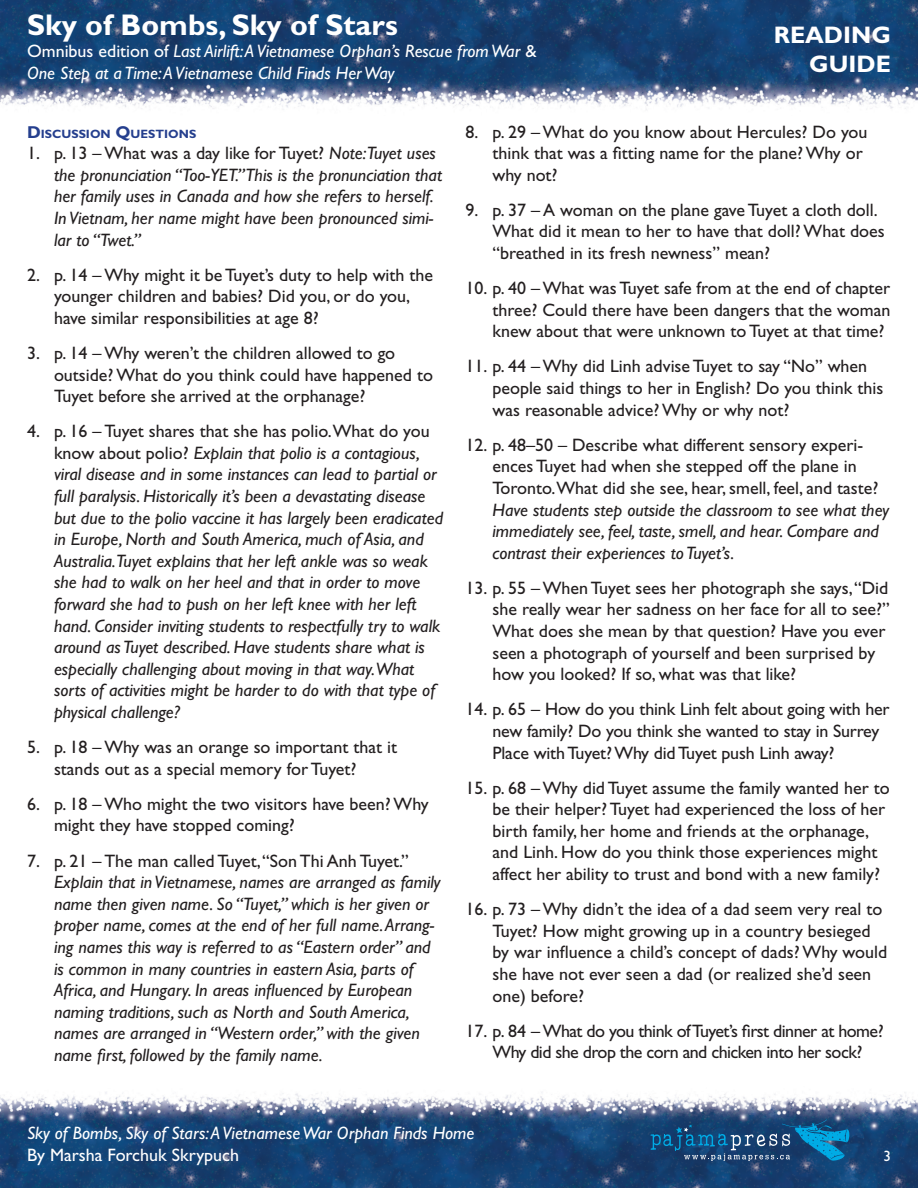
<style>
.page{position:relative;width:918px;height:1188px;background:#fff}
.page>*{position:absolute;margin:0;border:0;box-sizing:border-box;transform-origin:0 0}
.t1{font:700 30px "Gill Sans Std";color:#fff}
.t2{font:700 24px/28.8px "Gill Sans Std";color:#fff;text-align:right}
.t3{font:18px/21.6px "Gill Sans Std";color:#231f20}
.t4{font:italic 18px/21.6px "Gill Sans Std";color:#231f20}
.t5{font:italic 18px/21.6px "Gill Sans Std";color:#fff}
.t6{font:18px/21.6px "Gill Sans Std";letter-spacing:-.03em;color:#231f20;text-align:center}
.t7{font:18px "Gill Sans Std";color:#fff}
.t8{font:15px "Gill Sans Std";color:#fff}
.t9{font:700 12.15px "Gill Sans Std";color:#253f8e}
.s1{font-style:normal}
.s2{font-size:17.25px}
.s3{font-style:italic}
</style>
<div class="page">
<img style="left:0;top:0;width:918px;height:110px">
<img style="left:0;top:1092px;width:918px;height:96px">
<svg style="left:650px;top:1119px;width:200px;height:42px;background:#1d5786"></svg>
<h1 class="t1" style="left:27px;top:8px;width:372px">Sky of Bombs, Sky of Stars</h1>
<p class="t5" style="left:27px;top:40px;width:511px"><span class="s1">Omnibus edition of</span> Last Airlift: A Vietnamese Orphan’s Rescue from War <span class="s1">&amp;<br></span>One Step at a Time: A Vietnamese Child Finds Her Way</p>
<h2 class="t2" style="left:774px;top:21px;width:119px">READING<br>GUIDE</h2>
<p class="t9" style="left:27px;top:126px;width:170px"><span class="s2">D</span>ISCUSSION <span class="s2">Q</span>UESTIONS</p>
<p class="t4" style="left:54px;top:142px;width:390px;text-indent:-27px"><span class="s1">1. p. 13 – What was a day like for Tuyet?</span> Note:Tuyet uses the pronunciation “Too-YET.” This is the pronunciation that her family uses in Canada and how she refers to herself.<br>In Vietnam, her name might have been pronounced simi&shy;lar to “Twet.”</p>
<p class="t3" style="left:54px;top:264px;width:381px;text-indent:-27px">2. p. 14 – Why might it be Tuyet’s duty to help with the younger children and babies? Did you, or do you, have similar responsibilities at age 8?</p>
<p class="t3" style="left:54px;top:342px;width:380px;text-indent:-27px">3. p. 14 – Why weren’t the children allowed to go outside? What do you think could have happened to<br>Tuyet before she arrived at the orphanage?</p>
<p class="t4" style="left:54px;top:421px;width:391px;text-indent:-27px"><span class="s1">4. p. 16 – Tuyet shares that she has polio.What do you know about polio?</span> Explain that polio is a contagious, viral disease and in some instances can lead to partial or full paralysis. Historically it’s been a devastating disease but due to the polio vaccine it has largely been eradicated in Europe, North and South America, much of Asia, and Australia.Tuyet explains that her left ankle was so weak she had to walk on her heel and that in order to move forward she had to push on her left knee with her left hand. Consider inviting students to respectfully try to walk around as Tuyet described. Have students share what is especially challenging about moving in that way.What sorts of activities might be harder to do with that type of physical challenge?</p>
<p class="t3" style="left:54px;top:736px;width:345px;text-indent:-27px">5. p. 18 – Why was an orange so important that it stands out as a special memory for Tuyet?</p>
<p class="t3" style="left:54px;top:793px;width:376px;text-indent:-27px">6. p. 18 – Who might the two visitors have been? Why might they have stopped coming?</p>
<p class="t4" style="left:54px;top:850px;width:388px;text-indent:-27px"><span class="s1">7. p. 21 – The man called Tuyet, “Son Thi Anh Tuyet.” </span>Explain that in Vietnamese, names are arranged as family name then given name. So “Tuyet,” which is her given or proper name, comes at the end of her full name. Arrang&shy;ing names this way is referred to as “Eastern order” and is common in many countries in eastern Asia, parts of Africa, and Hungary. In areas influenced by European naming traditions, such as North and South America, names are arranged in “Western order,” with the given name first, followed by the family name.</p>
<p class="t3" style="left:492px;top:121px;width:377px;text-indent:-27px">8. p. 29 – What do you know about Hercules? Do you think that was a fitting name for the plane? Why or why not?</p>
<p class="t3" style="left:492px;top:199px;width:394px;text-indent:-27px">9. p. 37 – A woman on the plane gave Tuyet a cloth doll.<br>What did it mean to her to have that doll? What does “breathed in its fresh newness” mean?</p>
<p class="t3" style="left:492px;top:277px;width:399px;text-align:justify;text-indent:-27px">10. p. 40 – What was Tuyet safe from at the end of chapter three? Could there have been dangers that the woman knew about that were unknown to Tuyet at that time?</p>
<p class="t3" style="left:492px;top:356px;width:392px;text-indent:-27px">11. p. 44 – Why did Linh advise Tuyet to say “No” when people said things to her in English? Do you think this was reasonable advice? Why or why not?</p>
<p class="t3" style="left:492px;top:434px;width:398px;text-indent:-27px">12. p. 48–50 – Describe what different sensory experi&shy;ences Tuyet had when she stepped off the plane in Toronto.What did she see, hear, smell, feel, and taste?<br><span class="s3">Have students step outside the classroom to see what they immediately see, feel, taste, smell, and hear. Compare and contrast their experiences to Tuyet’s.</span></p>
<p class="t3" style="left:492px;top:577px;width:399px;text-indent:-27px">13. p. 55 – When Tuyet sees her photograph she says, “Did she really wear her sadness on her face for all to see?” What does she mean by that question? Have you ever seen a photograph of yourself and been surprised by how you looked? If so, what was that like?</p>
<p class="t3" style="left:492px;top:699px;width:399px;text-indent:-27px">14. p. 65 – How do you think Linh felt about going with her new family? Do you think she wanted to stay in Surrey<br>Place with Tuyet? Why did Tuyet push Linh away?</p>
<p class="t3" style="left:492px;top:777px;width:399px;text-indent:-27px">15. p. 68 – Why did Tuyet assume the family wanted her to be their helper? Tuyet had experienced the loss of her birth family, her home and friends at the orphanage, and Linh. How do you think those experiences might affect her ability to trust and bond with a new family?</p>
<p class="t3" style="left:492px;top:898px;width:396px;text-indent:-27px">16. p. 73 – Why didn’t the idea of a dad seem very real to Tuyet? How might growing up in a country besieged by war influence a child’s concept of dads? Why would she have not ever seen a dad (or realized she’d seen one) before?</p>
<p class="t6" style="left:465px;top:1020px;width:420px">17. p. 84 – What do you think of Tuyet’s first dinner at home?<br>Why did she drop the corn and chicken into her sock?</p>
<p class="t5" style="left:27px;top:1123px;width:449px">Sky of Bombs, Sky of Stars: A Vietnamese War Orphan Finds Home</p>
<p class="t7" style="left:27px;top:1145px;width:214px">By Marsha Forchuk Skrypuch</p>
<p class="t8" style="left:884px;top:1147px;width:9px">3</p>
</div>
